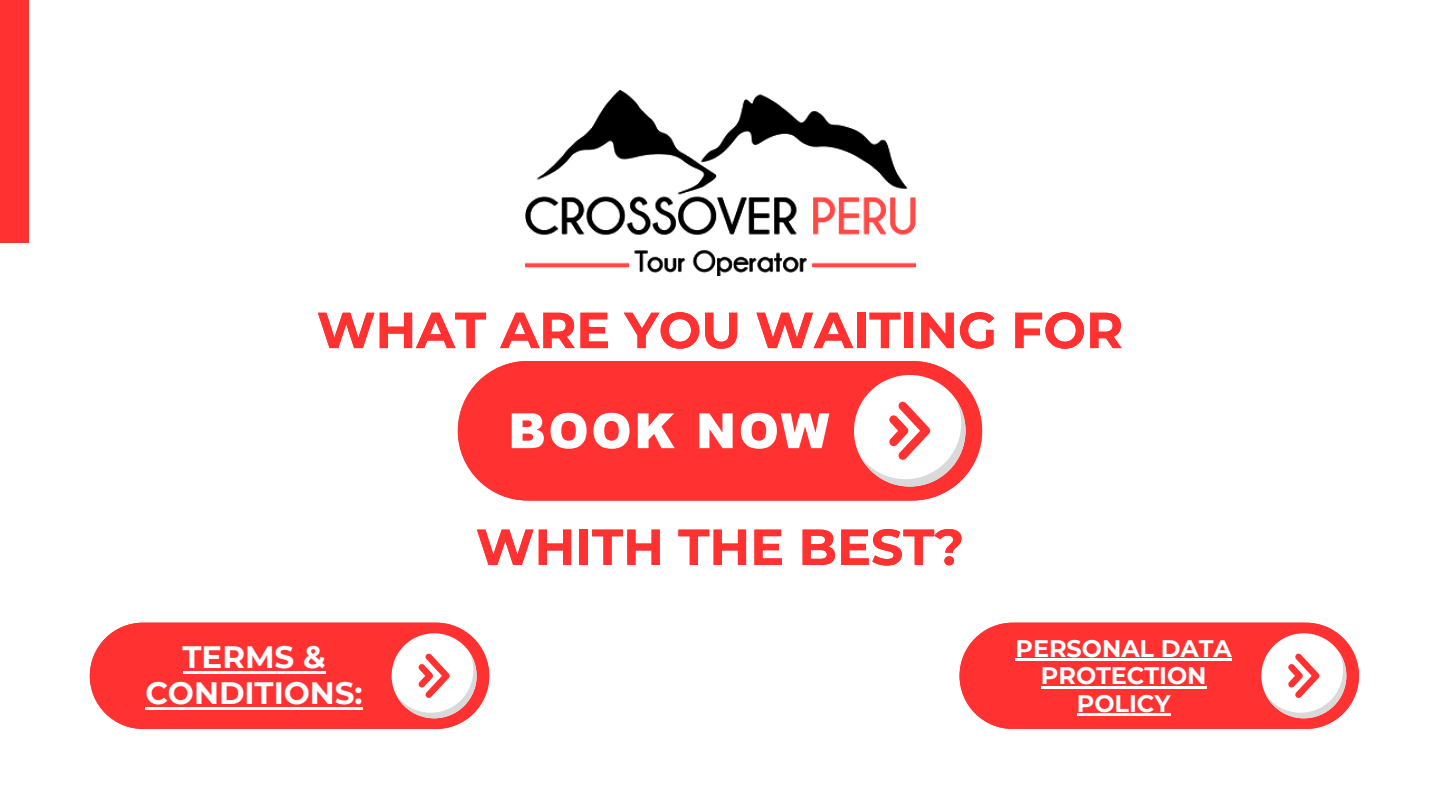
<style>
.page{position:relative;width:1440px;height:810px;background:#fff}
.page>*{position:absolute;margin:0;border:0;box-sizing:border-box;transform-origin:0 0}
.t1{font:700 50.5px "Montserrat";color:#ff3131}
.t2{font:700 30.9px/36px "Montserrat";color:#fff;text-align:center}
.t3{font:700 23.9px/27.8px "Montserrat";color:#fff;text-align:center}
</style>
<div class="page">
<div style="left:0;top:0;width:29px;height:243px;background:#ff3131"></div>
<img style="left:525px;top:90px;width:390px;height:186px">
<div style="left:458px;top:361px;width:524px;height:139px;background:#ff3131;border-radius:70px"></div>
<div style="left:854px;top:375px;width:112px;height:112px;background:#fff;border-radius:50%"></div>
<svg style="left:860px;top:399px;width:106px;height:88px"></svg>
<svg style="left:512px;top:413px;width:32px;height:35px"></svg>
<svg style="left:551px;top:413px;width:36px;height:36px"></svg>
<svg style="left:593px;top:413px;width:37px;height:36px"></svg>
<svg style="left:638px;top:413px;width:37px;height:35px"></svg>
<svg style="left:699px;top:413px;width:34px;height:35px"></svg>
<svg style="left:741px;top:413px;width:88px;height:36px"></svg>
<div style="left:90px;top:623px;width:399px;height:106px;background:#ff3131;border-radius:53px"></div>
<div style="left:392px;top:633px;width:85px;height:85px;background:#fff;border-radius:50%"></div>
<svg style="left:396px;top:651px;width:81px;height:67px"></svg>
<hr style="left:183px;top:671px;width:143px;height:3px;background:#fff">
<hr style="left:145px;top:707px;width:218px;height:3px;background:#fff">
<div style="left:960px;top:623px;width:399px;height:106px;background:#ff3131;border-radius:53px"></div>
<div style="left:1261px;top:633px;width:85px;height:85px;background:#fff;border-radius:50%"></div>
<svg style="left:1266px;top:651px;width:80px;height:67px"></svg>
<hr style="left:1016px;top:658px;width:216px;height:2px;background:#fff">
<hr style="left:1041px;top:686px;width:166px;height:2px;background:#fff">
<hr style="left:1077px;top:714px;width:94px;height:2px;background:#fff">
<p class="t1" style="left:317px;top:299px;width:808px">WHAT ARE YOU WAITING FOR</p>
<p class="t1" style="left:476px;top:516px;width:490px">WHITH THE BEST?</p>
<p class="t2" style="left:145px;top:639px;width:219px">TERMS &amp;<br>CONDITIONS:</p>
<h1 class="t3" style="left:1016px;top:634px;width:218px">PERSONAL DATA<br>PROTECTION<br>POLICY</h1>
</div>
